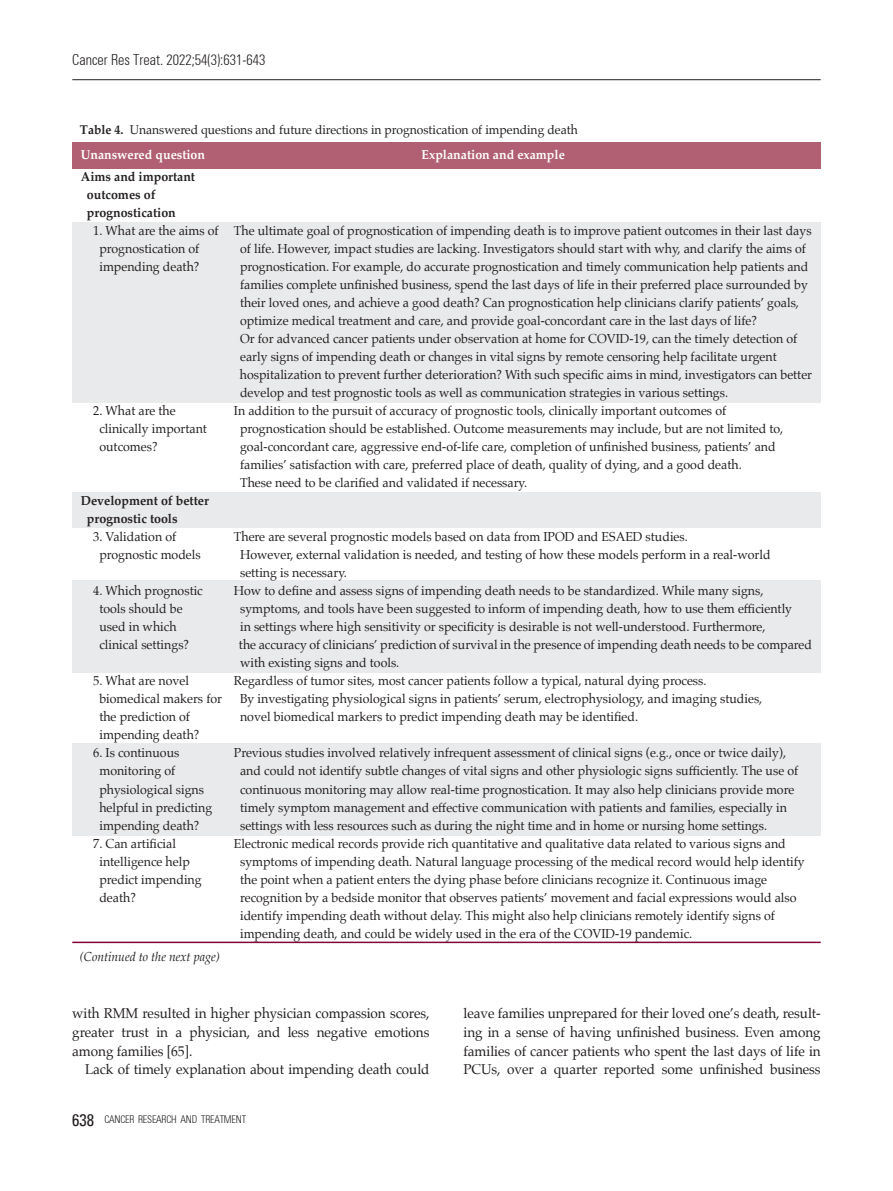
<style>
.page{position:relative;width:893px;height:1191px;background:#fff}
.page>*{position:absolute;margin:0;border:0;box-sizing:border-box;transform-origin:0 0}
.t1{font:300 condensed 15px "Univers";color:#231f20;scale:.95 1}
.t2{font:14.25px/18.8px "Palatino";letter-spacing:-.005em;color:#231f20;text-align:justify;scale:.95 1}
.t3{font:13.05px "Palatino";color:#231f20;scale:.95 1}
.t4{font:700 13.05px "Palatino";color:#231f20;scale:.95 1}
.t5{font:700 13.05px "Palatino";color:#fff;scale:.95 1}
.t6{font:12.75px "Palatino";color:#231f20;scale:.95 1}
.t7{font:italic 12.75px "Palatino";color:#231f20;scale:.95 1}
.t8{font:300 condensed 10.5px "Univers";letter-spacing:-.02em;color:#231f20;scale:.95 1}
.s1{font-weight:700}
.s2{font-weight:400;font-size:16.5px}
</style>
<div class="page">
<hr style="left:72px;top:79px;width:749px;height:1px;background:#231f20">
<div style="left:72px;top:142px;width:749px;height:26px;background:#b06072"></div>
<div style="left:72px;top:222px;width:749px;height:181px;background:#e9eaeb"></div>
<div style="left:72px;top:492px;width:749px;height:36px;background:#e9eaeb"></div>
<div style="left:72px;top:743px;width:749px;height:92px;background:#e9eaeb"></div>
<div style="left:72px;top:580px;width:749px;height:92px;background:#e9eaeb"></div>
<hr style="left:72px;top:941px;width:749px;height:2px;background:#840037">
<p class="t1" style="left:72px;top:51px;width:205px">Cancer Res Treat. 2022;54(3):631-643</p>
<p class="t6" style="left:80px;top:119px;width:525px"><span class="s1">Table 4.</span> Unanswered questions and future directions in prognostication of impending death</p>
<p class="t5" style="left:81px;top:143px;width:132px">Unanswered question</p>
<p class="t5" style="left:422px;top:143px;width:152px">Explanation and example</p>
<p class="t4" style="left:81px;top:166px;width:122px">Aims and important</p>
<p class="t4" style="left:87px;top:184px;width:74px">outcomes of</p>
<p class="t4" style="left:87px;top:202px;width:95px">prognostication</p>
<p class="t3" style="left:93px;top:220px;width:758px">1. What are the aims of The ultimate goal of prognostication of impending death is to improve patient outcomes in their last days</p>
<p class="t3" style="left:99px;top:238px;width:107px">prognostication of</p>
<p class="t3" style="left:240px;top:238px;width:597px">of life. However, impact studies are lacking. Investigators should start with why, and clarify the aims of</p>
<p class="t3" style="left:99px;top:256px;width:107px">impending death?</p>
<p class="t3" style="left:240px;top:256px;width:600px">prognostication. For example, do accurate prognostication and timely communication help patients and</p>
<p class="t3" style="left:240px;top:274px;width:599px">families complete unfinished business, spend the last days of life in their preferred place surrounded by</p>
<p class="t3" style="left:240px;top:292px;width:590px">their loved ones, and achieve a good death? Can prognostication help clinicians clarify patients’ goals,</p>
<p class="t3" style="left:240px;top:310px;width:546px">optimize medical treatment and care, and provide goal-concordant care in the last days of life?</p>
<p class="t3" style="left:240px;top:328px;width:588px">Or for advanced cancer patients under observation at home for COVID-19, can the timely detection of</p>
<p class="t3" style="left:240px;top:346px;width:566px">early signs of impending death or changes in vital signs by remote censoring help facilitate urgent</p>
<p class="t3" style="left:240px;top:364px;width:604px">hospitalization to prevent further deterioration? With such specific aims in mind, investigators can better</p>
<p class="t3" style="left:240px;top:382px;width:515px">develop and test prognostic tools as well as communication strategies in various settings.</p>
<p class="t3" style="left:93px;top:400px;width:88px">2. What are the</p>
<p class="t3" style="left:234px;top:400px;width:520px">In addition to the pursuit of accuracy of prognostic tools, clinically important outcomes of</p>
<p class="t3" style="left:99px;top:418px;width:115px">clinically important</p>
<p class="t3" style="left:240px;top:418px;width:573px">prognostication should be established. Outcome measurements may include, but are not limited to,</p>
<p class="t3" style="left:99px;top:436px;width:63px">outcomes?</p>
<p class="t3" style="left:240px;top:436px;width:565px">goal-concordant care, aggressive end-of-life care, completion of unfinished business, patients’ and</p>
<p class="t3" style="left:240px;top:454px;width:530px">families’ satisfaction with care, preferred place of death, quality of dying, and a good death.</p>
<p class="t3" style="left:240px;top:472px;width:304px">These need to be clarified and validated if necessary.</p>
<p class="t4" style="left:81px;top:490px;width:136px">Development of better</p>
<p class="t4" style="left:87px;top:508px;width:97px">prognostic tools</p>
<p class="t3" style="left:93px;top:526px;width:89px">3. Validation of</p>
<p class="t3" style="left:234px;top:526px;width:479px">There are several prognostic models based on data from IPOD and ESAED studies.</p>
<p class="t3" style="left:99px;top:544px;width:108px">prognostic models</p>
<p class="t3" style="left:240px;top:544px;width:560px">However, external validation is needed, and testing of how these models perform in a real-world</p>
<p class="t3" style="left:240px;top:562px;width:114px">setting is necessary.</p>
<p class="t3" style="left:93px;top:580px;width:117px">4. Which prognostic</p>
<p class="t3" style="left:234px;top:580px;width:559px">How to define and assess signs of impending death needs to be standardized. While many signs,</p>
<p class="t3" style="left:99px;top:598px;width:89px">tools should be</p>
<p class="t3" style="left:240px;top:598px;width:583px">symptoms, and tools have been suggested to inform of impending death, how to use them efficiently</p>
<p class="t3" style="left:99px;top:616px;width:83px">used in which</p>
<p class="t3" style="left:240px;top:616px;width:555px">in settings where high sensitivity or specificity is desirable is not well-understood. Furthermore,</p>
<p class="t3" style="left:99px;top:634px;width:96px">clinical settings?</p>
<p class="t3" style="left:239px;top:634px;width:605px">the accuracy of clinicians’ prediction of survival in the presence of impending death needs to be compared</p>
<p class="t3" style="left:240px;top:652px;width:169px">with existing signs and tools.</p>
<p class="t3" style="left:93px;top:670px;width:102px">5. What are novel</p>
<p class="t3" style="left:234px;top:670px;width:499px">Regardless of tumor sites, most cancer patients follow a typical, natural dying process.</p>
<p class="t3" style="left:99px;top:688px;width:131px">biomedical makers for</p>
<p class="t3" style="left:240px;top:688px;width:551px">By investigating physiological signs in patients’ serum, electrophysiology, and imaging studies,</p>
<p class="t3" style="left:99px;top:706px;width:97px">the prediction of</p>
<p class="t3" style="left:240px;top:706px;width:420px">novel biomedical markers to predict impending death may be identified.</p>
<p class="t3" style="left:99px;top:724px;width:107px">impending death?</p>
<p class="t3" style="left:93px;top:742px;width:92px">6. Is continuous</p>
<p class="t3" style="left:234px;top:742px;width:583px">Previous studies involved relatively infrequent assessment of clinical signs (e.g., once or twice daily),</p>
<p class="t3" style="left:99px;top:760px;width:81px">monitoring of</p>
<p class="t3" style="left:240px;top:760px;width:589px">and could not identify subtle changes of vital signs and other physiologic signs sufficiently. The use of</p>
<p class="t3" style="left:99px;top:778px;width:112px">physiological signs</p>
<p class="t3" style="left:240px;top:778px;width:585px">continuous monitoring may allow real-time prognostication. It may also help clinicians provide more</p>
<p class="t3" style="left:99px;top:796px;width:120px">helpful in predicting</p>
<p class="t3" style="left:240px;top:796px;width:577px">timely symptom management and effective communication with patients and families, especially in</p>
<p class="t3" style="left:99px;top:814px;width:107px">impending death?</p>
<p class="t3" style="left:240px;top:814px;width:556px">settings with less resources such as during the night time and in home or nursing home settings.</p>
<p class="t3" style="left:93px;top:832px;width:89px">7. Can artificial</p>
<p class="t3" style="left:234px;top:832px;width:583px">Electronic medical records provide rich quantitative and qualitative data related to various signs and</p>
<p class="t3" style="left:99px;top:850px;width:97px">intelligence help</p>
<p class="t3" style="left:240px;top:850px;width:596px">symptoms of impending death. Natural language processing of the medical record would help identify</p>
<p class="t3" style="left:99px;top:868px;width:109px">predict impending</p>
<p class="t3" style="left:240px;top:868px;width:556px">the point when a patient enters the dying phase before clinicians recognize it. Continuous image</p>
<p class="t3" style="left:99px;top:886px;width:40px">death?</p>
<p class="t3" style="left:240px;top:886px;width:587px">recognition by a bedside monitor that observes patients’ movement and facial expressions would also</p>
<p class="t3" style="left:240px;top:904px;width:565px">identify impending death without delay. This might also help clinicians remotely identify signs of</p>
<p class="t3" style="left:240px;top:922px;width:477px">impending death, and could be widely used in the era of the COVID-19 pandemic.</p>
<p class="t7" style="left:80px;top:946px;width:149px">(Continued to the next page)</p>
<p class="t2" style="left:72px;top:1003px;width:377px">with RMM resulted in higher physician compassion scores, greater trust in a physician, and less negative emotions among families [65].</p>
<p class="t2" style="left:85px;top:1060px;width:364px">Lack of timely explanation about impending death could</p>
<p class="t8" style="left:72px;top:1113px;width:184px"><span class="s2">638</span> CANCER RESEARCH AND TREATMENT</p>
<p class="t2" style="left:463px;top:1003px;width:378px">leave families unprepared for their loved one’s death, result&shy;ing in a sense of having unfinished business. Even among families of cancer patients who spent the last days of life in PCUs, over a quarter reported some unfinished business</p>
</div>
